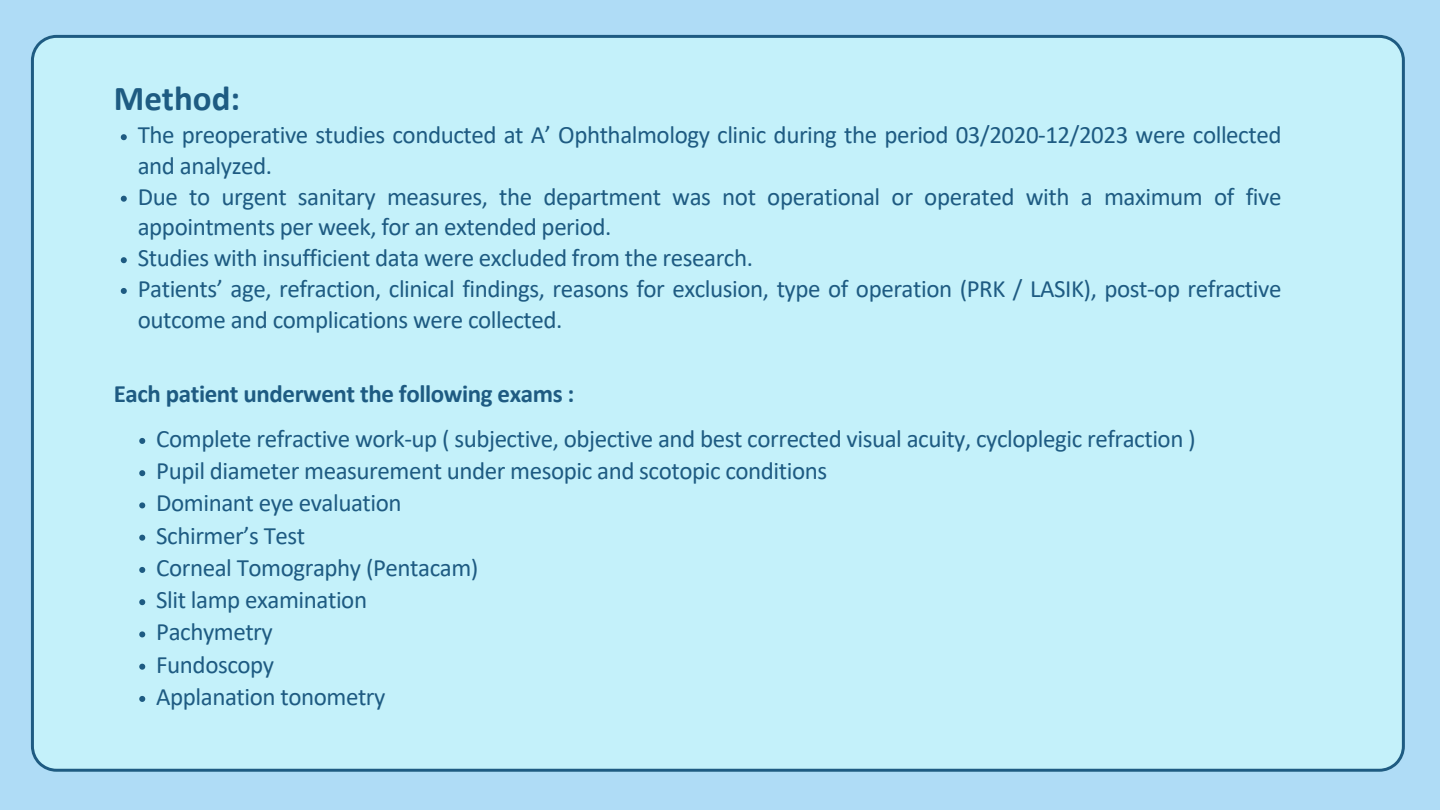
<style>
.page{position:relative;width:1440px;height:810px;background:#afdcf6}
.page>*{position:absolute;margin:0;border:0;box-sizing:border-box;transform-origin:0 0}
.t1{font:700 35px "Calibri";color:#1e5b82}
.t2{font:25px/30.8px "Calibri";letter-spacing:-.02em;color:#1e5b82}
.t3{font:700 25px "Calibri";letter-spacing:-.015em;color:#1e5b82}
</style>
<div class="page">
<div style="left:31px;top:35px;width:1374px;height:736px;background:#c4f1fa"></div>
<svg style="left:121px;top:134px;width:6px;height:6px"></svg>
<svg style="left:121px;top:196px;width:6px;height:6px"></svg>
<svg style="left:121px;top:257px;width:6px;height:6px"></svg>
<svg style="left:121px;top:288px;width:6px;height:6px"></svg>
<svg style="left:139px;top:438px;width:6px;height:6px"></svg>
<svg style="left:139px;top:470px;width:6px;height:6px"></svg>
<svg style="left:139px;top:502px;width:6px;height:6px"></svg>
<svg style="left:139px;top:535px;width:6px;height:6px"></svg>
<svg style="left:139px;top:567px;width:6px;height:6px"></svg>
<svg style="left:139px;top:599px;width:6px;height:6px"></svg>
<svg style="left:139px;top:631px;width:6px;height:6px"></svg>
<svg style="left:139px;top:664px;width:6px;height:6px"></svg>
<svg style="left:139px;top:696px;width:6px;height:6px"></svg>
<h1 class="t1" style="left:114px;top:84px;width:128px">Method:</h1>
<p class="t2" style="left:138px;top:122px;width:1145px">The preoperative studies conducted at A’ Ophthalmology clinic during the period 03/2020-12/2023 were collected and analyzed.</p>
<p class="t2" style="left:138px;top:183px;width:1145px">Due to urgent sanitary measures, the department was not operational or operated with a maximum of five appointments per week, for an extended period.</p>
<p class="t2" style="left:138px;top:245px;width:617px">Studies with insufficient data were excluded from the research.</p>
<p class="t2" style="left:138px;top:275px;width:1145px">Patients’ age, refraction, clinical findings, reasons for exclusion, type of operation (PRK / LASIK), post-op refractive outcome and complications were collected.</p>
<h2 class="t3" style="left:114px;top:383px;width:462px">Each patient underwent the following exams :</h2>
<p class="t2" style="left:156px;top:425px;width:1041px">Complete refractive work-up ( subjective, objective and best corrected visual acuity, cycloplegic refraction )</p>
<p class="t2" style="left:156px;top:458px;width:673px">Pupil diameter measurement under mesopic and scotopic conditions</p>
<p class="t2" style="left:156px;top:490px;width:247px">Dominant eye evaluation</p>
<p class="t2" style="left:156px;top:522px;width:150px">Schirmer’s Test</p>
<p class="t2" style="left:156px;top:554px;width:324px">Corneal Tomography (Pentacam)</p>
<p class="t2" style="left:156px;top:587px;width:212px">Slit lamp examination</p>
<p class="t2" style="left:156px;top:619px;width:118px">Pachymetry</p>
<p class="t2" style="left:156px;top:651px;width:119px">Fundoscopy</p>
<p class="t2" style="left:156px;top:683px;width:231px">Applanation tonometry</p>
</div>
